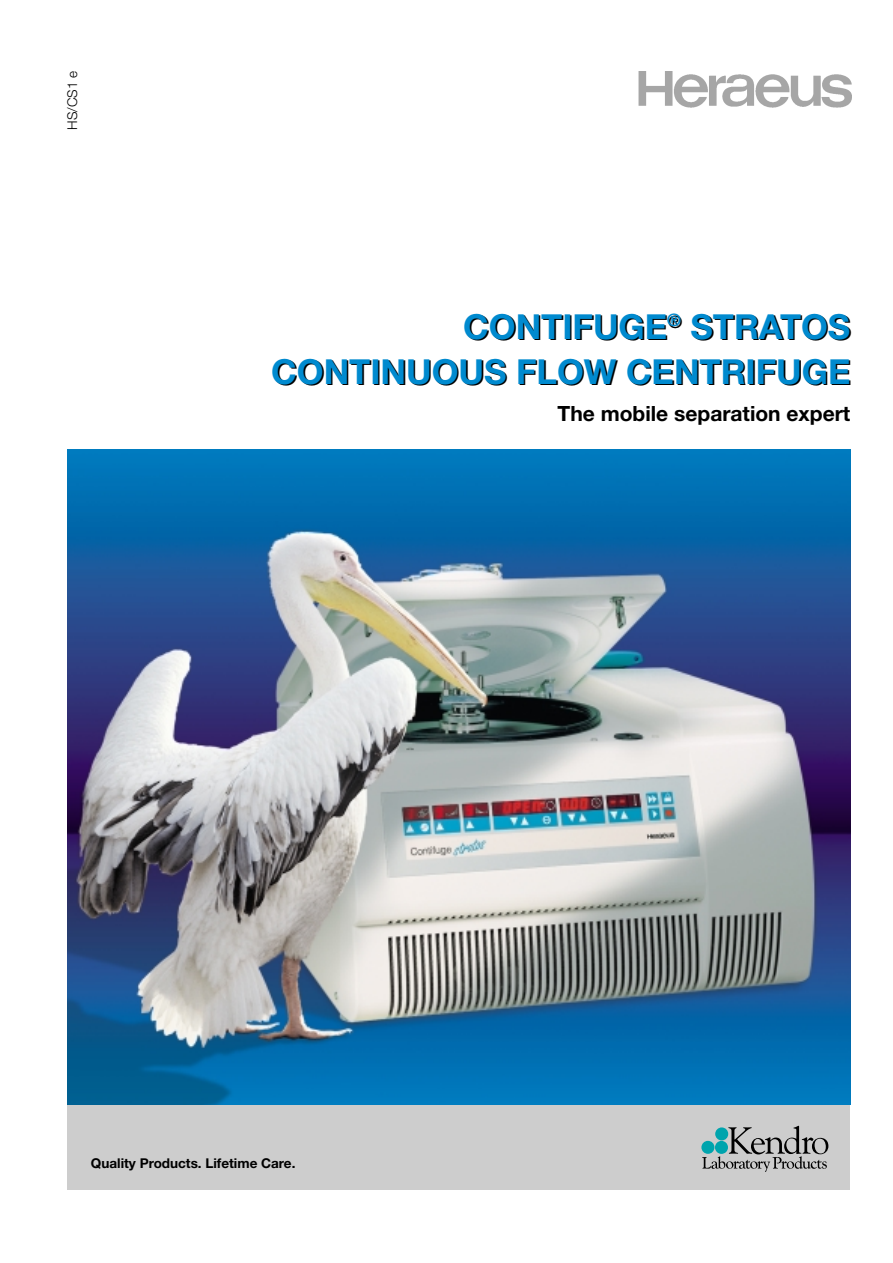
<style>
.page{position:relative;width:893px;height:1263px;background:#fff}
.page>*{position:absolute;margin:0;border:0;box-sizing:border-box;transform-origin:0 0}
.t1{font:700 34.5px/45px "Helvetica Neue";color:#008acf;text-align:right}
.t2{font:700 21px "Helvetica Neue";color:#000}
.t3{font:700 13.5px "Helvetica Neue";color:#000}
.t4{font:300 13.5px "Helvetica Neue";color:#000}
</style>
<div class="page">
<img style="left:638px;top:72px;width:213px;height:36px">
<div style="left:68px;top:1105px;width:782px;height:85px;background:#cdcdcd"></div>
<svg style="left:702px;top:1126px;width:126px;height:46px"></svg>
<img style="left:68px;top:450px;width:782px;height:655px">
<p class="t4" style="left:68px;top:130px;width:60px;rotate:-90deg">HS/CS1 e</p>
<p class="t1" style="left:271px;top:307px;width:580px">CONTIFUGE<sup>®</sup> STRATOS<br>CONTINUOUS FLOW CENTRIFUGE</p>
<p class="t2" style="left:557px;top:406px;width:294px">The mobile separation expert</p>
<p class="t3" style="left:91px;top:1158px;width:206px">Quality Products. Lifetime Care.</p>
</div>
